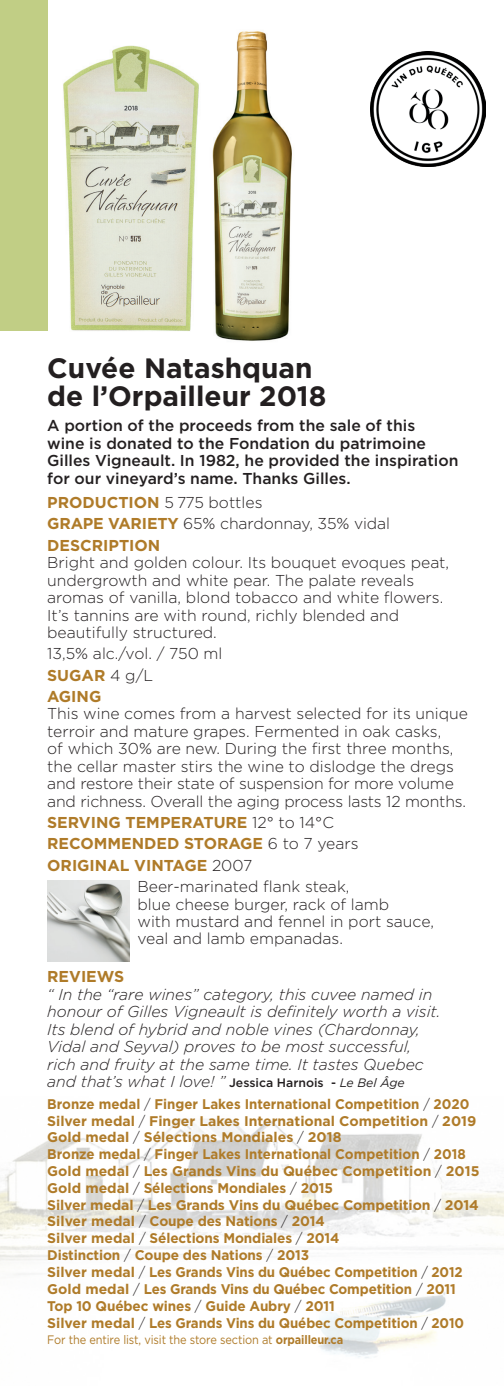
<style>
.page{position:relative;width:504px;height:1386px;background:#fff}
.page>*{position:absolute;margin:0;border:0;box-sizing:border-box;transform-origin:0 0}
.t1{font:700 28px/28px "Gotham";color:#231f20}
.t2{font:300 15.75px/17.5px "Gotham";color:#231f20}
.t3{font:italic 300 15.75px/17.5px "Gotham";color:#231f20}
.t4{font:500 15.75px/17.5px "Gotham";color:#231f20}
.t5{font:700 15.75px/21.3px "Gotham";color:#af7b29}
.t6{font:700 14px/16.8px "Gotham";letter-spacing:-.01em;color:#af7b29;scale:.95 1}
.t7{font:12.25px "Gotham";letter-spacing:-.01em;color:#af7b29;scale:.9 1}
.s1{font-weight:300;color:#231f20}
.s2{font-weight:700;color:#af7b29}
.s3{font-weight:500;font-style:normal;font-size:12.25px}
.s4{font-weight:400;font-size:12.25px}
.s5{font-weight:700}
</style>
<div class="page">
<img style="left:0;top:1118px;width:504px;height:240px">
<div style="left:0;top:0;width:47px;height:330px;background:#c1ce85"></div>
<img style="left:47px;top:880px;width:83px;height:81px">
<img style="left:63px;top:45px;width:136px;height:286px">
<img style="left:212px;top:31px;width:80px;height:310px">
<img style="left:371px;top:52px;width:115px;height:115px">
<h1 class="t1" style="left:47px;top:354px;width:281px">Cuvée Natashquan de l’Orpailleur 2018</h1>
<p class="t4" style="left:47px;top:417px;width:413px">A portion of the proceeds from the sale of this<br>wine is donated to the Fondation du patrimoine Gilles Vigneault. In 1982, he provided the inspiration for our vineyard’s name. Thanks Gilles.</p>
<p class="t5" style="left:47px;top:492px;width:344px">PRODUCTION <span class="s1">5 775 bottles<br></span>GRAPE VARIETY <span class="s1">65% chardonnay, 35% vidal<br></span>DESCRIPTION</p>
<p class="t2" style="left:47px;top:553px;width:403px">Bright and golden colour. Its bouquet evoques peat, undergrowth and white pear. The palate reveals aromas of vanilla, blond tobacco and white flowers.<br>It’s tannins are with round, richly blended and beautifully structured.</p>
<p class="t2" style="left:47px;top:643px;width:177px;line-height:21.3px">13,5% alc./vol. / 750 ml<br><span class="s2">SUGAR</span> 4 g/L<br><span class="s2">AGING</span></p>
<p class="t2" style="left:47px;top:705px;width:422px">This wine comes from a harvest selected for its unique terroir and mature grapes. Fermented in oak casks,<br>of which 30% are new. During the first three months, the cellar master stirs the wine to dislodge the dregs and restore their state of suspension for more volume and richness. Overall the aging process lasts 12 months.</p>
<p class="t5" style="left:47px;top:812px;width:288px">SERVING TEMPERATURE <span class="s1">12° to 14°C</span></p>
<p class="t5" style="left:47px;top:833px;width:313px">RECOMMENDED STORAGE <span class="s1">6 to 7 years</span></p>
<p class="t5" style="left:47px;top:854px;width:207px">ORIGINAL VINTAGE <span class="s1">2007</span></p>
<p class="t2" style="left:137px;top:877px;width:214px">Beer-marinated flank steak,</p>
<p class="t2" style="left:137px;top:895px;width:298px">blue cheese burger, rack of lamb<br>with mustard and fennel in port sauce, veal and lamb empanadas.</p>
<p class="t5" style="left:47px;top:966px;width:79px">REVIEWS</p>
<p class="t3" style="left:47px;top:985px;width:395px">“ In the “rare wines” category, this cuvee named in honour of Gilles Vigneault is definitely worth a visit.<br>Its blend of hybrid and noble vines (Chardonnay, Vidal and Seyval) proves to be most successful, rich and fruity at the same time. It tastes Quebec and that’s what I love! ” <span class="s3">Jessica Harnois -</span> <span class="s4">Le Bel Âge</span></p>
<p class="t6" style="left:47px;top:1096px;width:457px">Bronze medal <span class="s1">/</span> Finger Lakes International Competition <span class="s1">/</span> 2020<br>Silver medal <span class="s1">/</span> Finger Lakes International Competition <span class="s1">/</span> 2019<br>Gold medal <span class="s1">/</span> Sélections Mondiales <span class="s1">/</span> 2018<br>Bronze medal <span class="s1">/</span> Finger Lakes International Competition <span class="s1">/</span> 2018<br>Gold medal <span class="s1">/</span> Les Grands Vins du Québec Competition <span class="s1">/</span> 2015<br>Gold medal <span class="s1">/</span> Sélections Mondiales <span class="s1">/</span> 2015<br>Silver medal <span class="s1">/</span> Les Grands Vins du Québec Competition <span class="s1">/</span> 2014<br>Silver medal <span class="s1">/</span> Coupe des Nations <span class="s1">/</span> 2014<br>Silver medal <span class="s1">/</span> Sélections Mondiales <span class="s1">/</span> 2014<br>Distinction <span class="s1">/</span> Coupe des Nations <span class="s1">/</span> 2013<br>Silver medal <span class="s1">/</span> Les Grands Vins du Québec Competition <span class="s1">/</span> 2012<br>Gold medal <span class="s1">/</span> Les Grands Vins du Québec Competition <span class="s1">/</span> 2011<br>Top 10 Québec wines <span class="s1">/</span> Guide Aubry <span class="s1">/</span> 2011<br>Silver medal <span class="s1">/</span> Les Grands Vins du Québec Competition <span class="s1">/</span> 2010</p>
<p class="t7" style="left:47px;top:1332px;width:331px">For the entire list, visit the store section at <span class="s5">orpailleur.ca</span></p>
</div>
